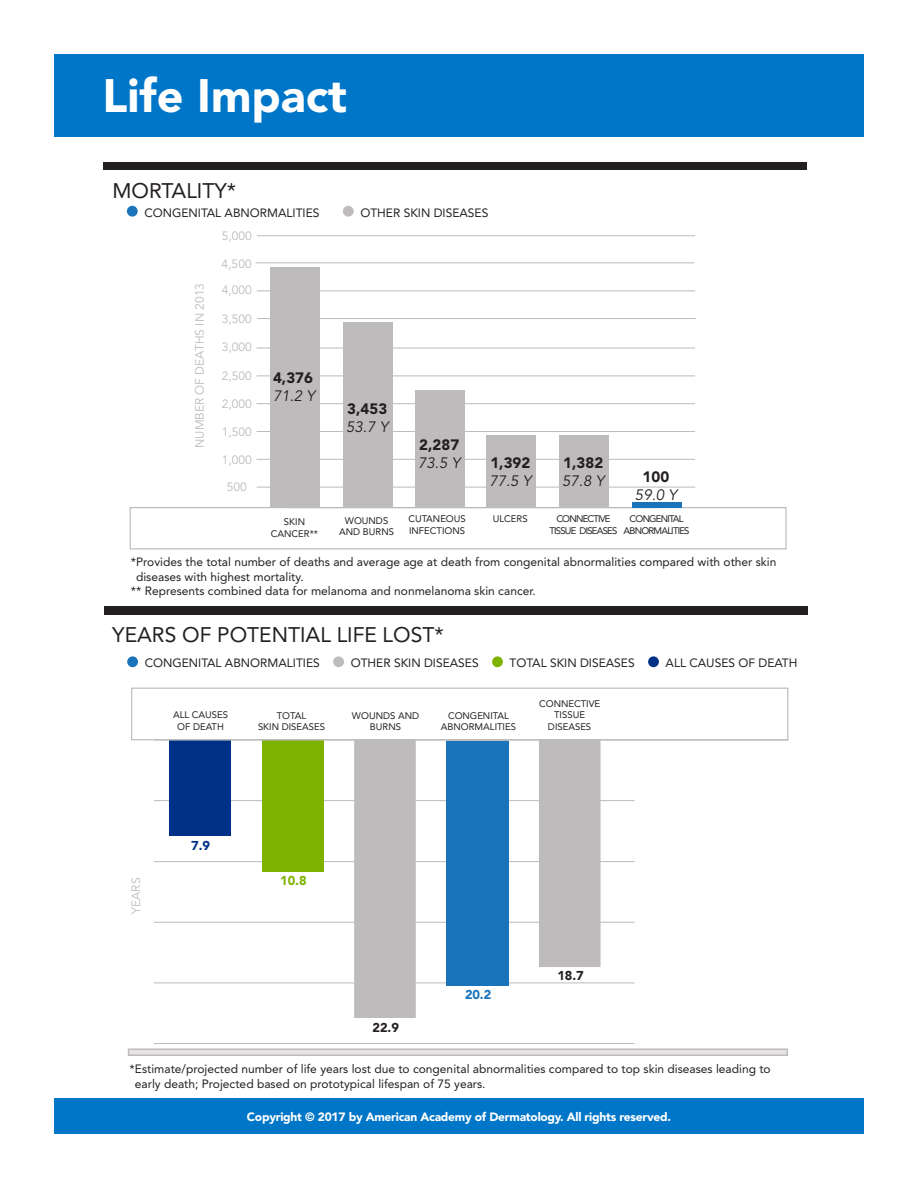
<style>
.page{position:relative;width:918px;height:1188px;background:#fff}
.page>*{position:absolute;margin:0;border:0;box-sizing:border-box;transform-origin:0 0}
.t1{font:900 46.5px "Avenir LT Std";color:#fff}
.t2{font:21px "Avenir LT Std";color:#231f20}
.t3{font:italic 15px "Avenir LT Std";color:#231f20}
.t4{font:900 15px "Avenir LT Std";color:#231f20}
.t5{font:900 12.75px "Avenir LT Std";color:#231f20}
.t6{font:900 12.75px "Avenir LT Std";color:#7eb200}
.t7{font:900 12.75px "Avenir LT Std";color:#1974bb}
.t8{font:900 12.75px "Avenir LT Std";color:#003186}
.t9{font:12px/14.4px "Avenir LT Std";color:#231f20}
.t10{font:12px "Avenir LT Std";color:#bdbbbb}
.t11{font:900 12px "Avenir LT Std";letter-spacing:-.02em;color:#fff}
.t12{font:9.45px/11.4px "Avenir LT Std";color:#231f20;text-align:center}
.t13{font:9.45px/11.4px "Avenir LT Std";letter-spacing:-.08em;color:#231f20;text-align:center}
</style>
<div class="page">
<div style="left:54px;top:1098px;width:810px;height:36px;background:#0076c8"></div>
<div style="left:103px;top:162px;width:703px;height:7px;background:#231f20"></div>
<div style="left:54px;top:54px;width:810px;height:83px;background:#0076c8"></div>
<div style="left:127px;top:206px;width:11px;height:11px;background:#1974bb;border-radius:50%"></div>
<div style="left:343px;top:206px;width:11px;height:11px;background:#bdbbbb;border-radius:50%"></div>
<hr style="left:257px;top:348px;width:438px;height:1px;background:#bdbbbb">
<hr style="left:257px;top:375px;width:438px;height:1px;background:#bdbbbb">
<hr style="left:257px;top:403px;width:438px;height:1px;background:#bdbbbb">
<hr style="left:257px;top:431px;width:438px;height:1px;background:#bdbbbb">
<hr style="left:257px;top:459px;width:438px;height:1px;background:#bdbbbb">
<hr style="left:257px;top:487px;width:438px;height:1px;background:#bdbbbb">
<div style="left:343px;top:322px;width:49px;height:185px;background:#bdbbbb"></div>
<div style="left:270px;top:267px;width:50px;height:240px;background:#bdbbbb"></div>
<div style="left:415px;top:390px;width:49px;height:117px;background:#bdbbbb"></div>
<div style="left:486px;top:435px;width:49px;height:72px;background:#bdbbbb"></div>
<div style="left:559px;top:435px;width:49px;height:72px;background:#bdbbbb"></div>
<div style="left:130px;top:507px;width:657px;height:42px;border:1px solid #bdbbbb"></div>
<hr style="left:257px;top:290px;width:438px;height:1px;background:#bdbbbb">
<hr style="left:256px;top:262px;width:438px;height:1px;background:#bdbbbb">
<hr style="left:257px;top:318px;width:439px;height:1px;background:#bdbbbb">
<hr style="left:257px;top:235px;width:438px;height:1px;background:#bdbbbb">
<div style="left:633px;top:503px;width:49px;height:5px;background:#1974bb"></div>
<div style="left:104px;top:607px;width:704px;height:8px;background:#231f20"></div>
<div style="left:127px;top:656px;width:11px;height:11px;background:#1974bb;border-radius:50%"></div>
<div style="left:333px;top:656px;width:11px;height:11px;background:#bdbbbb;border-radius:50%"></div>
<div style="left:492px;top:656px;width:11px;height:11px;background:#7eb200;border-radius:50%"></div>
<div style="left:648px;top:656px;width:11px;height:11px;background:#003186;border-radius:50%"></div>
<div style="left:131px;top:688px;width:657px;height:52px;border:1px solid #bdbbbb"></div>
<hr style="left:154px;top:1043px;width:481px;height:1px;background:#bdbbbb">
<hr style="left:154px;top:982px;width:481px;height:1px;background:#bdbbbb">
<hr style="left:154px;top:922px;width:481px;height:1px;background:#bdbbbb">
<hr style="left:154px;top:861px;width:481px;height:1px;background:#bdbbbb">
<hr style="left:154px;top:800px;width:481px;height:1px;background:#bdbbbb">
<div style="left:169px;top:740px;width:62px;height:96px;background:#003186"></div>
<div style="left:262px;top:740px;width:61px;height:131px;background:#7eb200"></div>
<svg style="left:354px;top:741px;width:247px;height:277px;fill:#bdbbbb"></svg>
<hr style="left:154px;top:740px;width:634px;height:1px;background:#bdbbbb">
<svg style="left:128px;top:1048px;width:660px;height:8px;background:#d7d5d6"></svg>
<div style="left:446px;top:741px;width:62px;height:245px;background:#1974bb"></div>
<p class="t1" style="left:103px;top:68px;width:246px">Life Impact</p>
<p class="t2" style="left:112px;top:178px;width:125px">MORTALITY*</p>
<p class="t9" style="left:144px;top:205px;width:177px">CONGENITAL ABNORMALITIES</p>
<p class="t9" style="left:360px;top:205px;width:130px">OTHER SKIN DISEASES</p>
<p class="t10" style="left:222px;top:229px;width:32px">5,000</p>
<p class="t10" style="left:193px;top:448px;width:166px;rotate:-90deg">NUMBER OF DEATHS IN 2013</p>
<p class="t10" style="left:222px;top:257px;width:32px">4,500</p>
<p class="t10" style="left:222px;top:283px;width:32px">4,000</p>
<p class="t10" style="left:222px;top:312px;width:32px">3,500</p>
<p class="t10" style="left:222px;top:340px;width:32px">3,000</p>
<p class="t10" style="left:222px;top:369px;width:32px">2,500</p>
<p class="t10" style="left:222px;top:397px;width:32px">2,000</p>
<p class="t10" style="left:222px;top:425px;width:32px">1,500</p>
<p class="t10" style="left:222px;top:453px;width:32px">1,000</p>
<p class="t10" style="left:227px;top:480px;width:22px">500</p>
<p class="t4" style="left:273px;top:369px;width:41px">4,376</p>
<p class="t3" style="left:273px;top:387px;width:43px">71.2 Y</p>
<p class="t12" style="left:284px;top:516px;width:23px">SKIN</p>
<p class="t12" style="left:271px;top:528px;width:49px">CANCER**</p>
<p class="t4" style="left:347px;top:400px;width:41px">3,453</p>
<p class="t3" style="left:346px;top:418px;width:43px">53.7 Y</p>
<p class="t4" style="left:419px;top:436px;width:41px">2,287</p>
<p class="t3" style="left:418px;top:454px;width:43px">73.5 Y</p>
<p class="t4" style="left:490px;top:453px;width:41px">1,392</p>
<p class="t3" style="left:489px;top:472px;width:43px">77.5 Y</p>
<p class="t12" style="left:345px;top:515px;width:45px">WOUNDS</p>
<p class="t12" style="left:493px;top:513px;width:36px">ULCERS</p>
<p class="t12" style="left:339px;top:526px;width:56px">AND BURNS</p>
<p class="t12" style="left:408px;top:513px;width:59px;text-align:left">CUTANEOUS<br>INFECTIONS</p>
<p class="t4" style="left:563px;top:453px;width:41px">1,382</p>
<p class="t3" style="left:562px;top:472px;width:43px">57.8 Y</p>
<p class="t4" style="left:643px;top:468px;width:28px">100</p>
<p class="t3" style="left:635px;top:486px;width:43px">59.0 Y</p>
<p class="t13" style="left:549px;top:513px;width:69px">CONNECTIVE<br>TISSUE DISEASES</p>
<p class="t13" style="left:624px;top:513px;width:67px">CONGENITAL<br>ABNORMALITIES</p>
<p class="t9" style="left:136px;top:555px;width:642px;text-indent:-5px">*Provides the total number of deaths and average age at death from congenital abnormalities compared with other skin diseases with highest mortality.</p>
<p class="t9" style="left:131px;top:584px;width:407px">** Represents combined data for melanoma and nonmelanoma skin cancer.</p>
<p class="t2" style="left:112px;top:622px;width:333px">YEARS OF POTENTIAL LIFE LOST*</p>
<p class="t9" style="left:145px;top:656px;width:177px">CONGENITAL ABNORMALITIES</p>
<p class="t9" style="left:351px;top:656px;width:130px">OTHER SKIN DISEASES</p>
<p class="t9" style="left:510px;top:656px;width:127px">TOTAL SKIN DISEASES</p>
<p class="t9" style="left:666px;top:656px;width:133px">ALL CAUSES OF DEATH</p>
<p class="t12" style="left:173px;top:709px;width:57px">ALL CAUSES<br>OF DEATH</p>
<p class="t12" style="left:258px;top:710px;width:69px">TOTAL<br>SKIN DISEASES</p>
<p class="t12" style="left:352px;top:710px;width:69px">WOUNDS AND<br>BURNS</p>
<p class="t12" style="left:441px;top:710px;width:77px">CONGENITAL<br>ABNORMALITIES</p>
<p class="t12" style="left:539px;top:698px;width:63px">CONNECTIVE<br>TISSUE<br>DISEASES</p>
<p class="t10" style="left:129px;top:914px;width:38px;rotate:-90deg">YEARS</p>
<p class="t8" style="left:191px;top:838px;width:20px">7.9</p>
<p class="t6" style="left:280px;top:873px;width:28px">10.8</p>
<p class="t5" style="left:373px;top:1020px;width:28px">22.9</p>
<p class="t7" style="left:465px;top:987px;width:28px">20.2</p>
<p class="t5" style="left:557px;top:968px;width:28px">18.7</p>
<p class="t9" style="left:135px;top:1062px;width:637px;text-indent:-5px">*Estimate/projected number of life years lost due to congenital abnormalities compared to top skin diseases leading to early death; Projected based on prototypical lifespan of 75 years.</p>
<p class="t11" style="left:247px;top:1109px;width:426px">Copyright © 2017 by American Academy of Dermatology. All rights reserved.</p>
</div>
